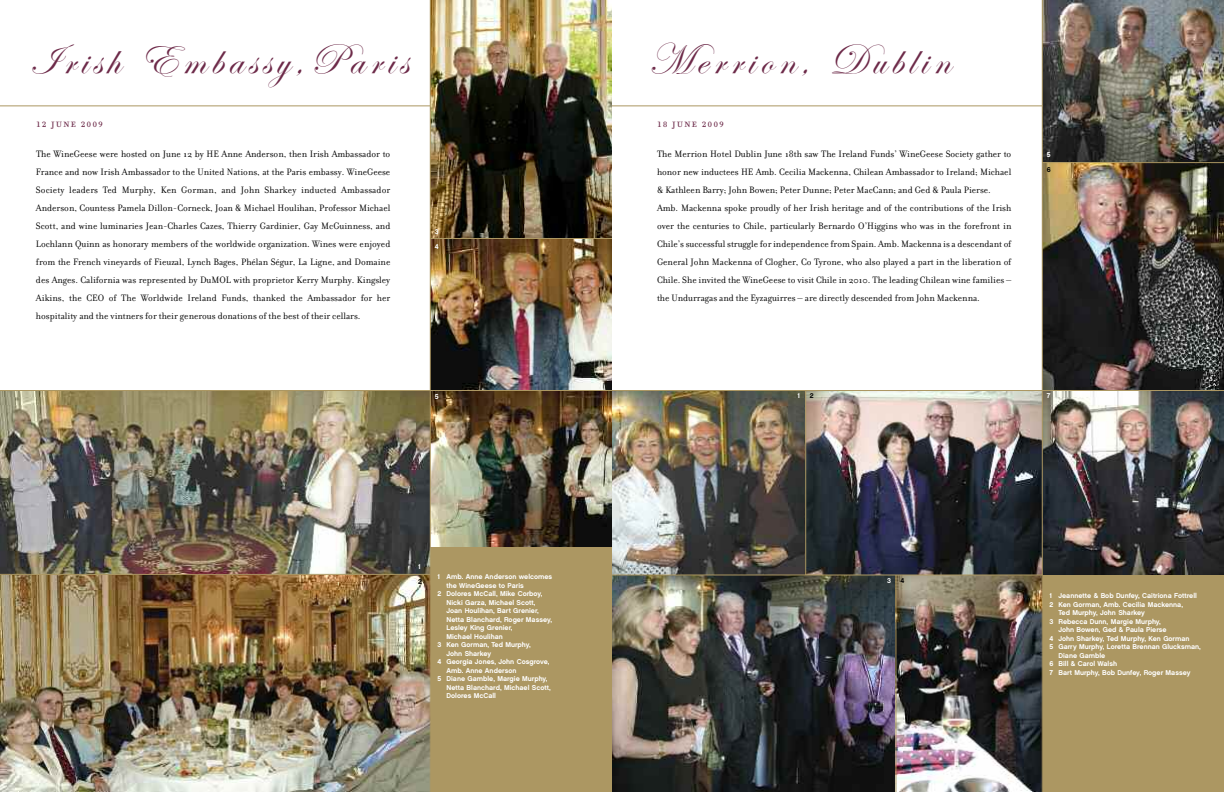
<style>
.page{position:relative;width:1224px;height:792px;background:#fff}
.page>*{position:absolute;margin:0;border:0;box-sizing:border-box;transform-origin:0 0}
.t1{font:44px "Edwardian Script ITC";letter-spacing:.12em;color:#6d2a49}
.t2{font:13px "Filosofia Small Caps";letter-spacing:.075em;color:#6d2a49}
.t3{font:10px/18px "Filosofia";color:#000;text-align:justify}
.t4{font:7px/15px "Chalet New York Nineteen Sixty";color:#fff}
.t5{font:7px "Chalet New York Nineteen Sixty";color:#000}
</style>
<div class="page">
<div style="left:430px;top:0;width:182px;height:792px;background:#ac9762"></div>
<hr style="left:0;top:105px;width:430px;height:1px;background:#ac9762">
<img style="left:0;top:575px;width:430px;height:217px">
<img style="left:0;top:391px;width:430px;height:183px">
<img style="left:431px;top:0;width:181px;height:238px">
<div style="left:1042px;top:0;width:182px;height:792px;background:#ac9762"></div>
<img style="left:1043px;top:0;width:181px;height:390px">
<img style="left:612px;top:391px;width:612px;height:184px">
<img style="left:612px;top:576px;width:430px;height:216px">
<hr style="left:1042px;top:162px;width:182px;height:1px;background:#ac9762">
<hr style="left:612px;top:105px;width:430px;height:1px;background:#ac9762">
<hr style="left:0;top:574px;width:430px;height:1px;background:#ac9762">
<img style="left:431px;top:239px;width:181px;height:308px">
<hr style="left:1042px;top:0;width:1px;height:792px;background:#ac9762">
<hr style="left:612px;top:574px;width:430px;height:2px;background:#ac9762">
<hr style="left:805px;top:390px;width:1px;height:185px;background:#ac9762">
<hr style="left:895px;top:575px;width:1px;height:217px;background:#ac9762">
<hr style="left:612px;top:390px;width:612px;height:1px;background:#ac9762">
<hr style="left:0;top:390px;width:612px;height:1px;background:#ac9762">
<h1 class="t1" style="left:29px;top:32px;width:380px">Irish Embassy,Paris</h1>
<h2 class="t2" style="left:36px;top:114px;width:69px">12 june 2009</h2>
<p class="t3" style="left:36px;top:144px;width:356px">The WineGeese were hosted on June 12 by HE Anne Anderson, then Irish Ambassador to France and now Irish Ambassador to the United Nations, at the Paris embassy. WineGeese Society leaders Ted Murphy, Ken Gorman, and John Sharkey inducted Ambassador Anderson, Countess Pamela Dillon-Corneck, Joan &amp; Michael Houlihan, Professor Michael Scott, and wine luminaries Jean-Charles Cazes, Thierry Gardinier, Gay McGuinness, and Lochlann Quinn as honorary members of the worldwide organization. Wines were enjoyed from the French vineyards of Fieuzal, Lynch Bages, Phélan Ségur, La Ligne, and Domaine des Anges. California was represented by DuMOL with proprietor Kerry Murphy. Kingsley Aikins, the CEO of The Worldwide Ireland Funds, thanked the Ambassador for her hospitality and the vintners for their generous donations of the best of their cellars.</p>
<p class="t4" style="left:435px;top:224px;width:5px">3<br>4</p>
<p class="t4" style="left:435px;top:389px;width:5px">5</p>
<p class="t4" style="left:418px;top:559px;width:4px">1</p>
<p class="t5" style="left:418px;top:577px;width:5px">2</p>
<p class="t4" style="left:438px;top:569px;width:116px">1 Amb. Anne Anderson welcomes</p>
<p class="t4" style="left:446px;top:578px;width:79px">the WineGeese to Paris</p>
<p class="t4" style="left:437px;top:586px;width:107px">2 Dolores McCall, Mike Corboy,</p>
<p class="t4" style="left:446px;top:595px;width:91px">Nicki Garza, Michael Scott,</p>
<p class="t4" style="left:446px;top:603px;width:94px">Joan Houlihan, Bart Grenier,</p>
<p class="t4" style="left:446px;top:612px;width:107px">Netta Blanchard, Roger Massey,</p>
<p class="t4" style="left:446px;top:620px;width:68px">Lesley King Grenier,</p>
<p class="t4" style="left:446px;top:629px;width:58px">Michael Houlihan</p>
<p class="t4" style="left:437px;top:637px;width:95px">3 Ken Gorman, Ted Murphy,</p>
<p class="t4" style="left:446px;top:646px;width:46px">John Sharkey</p>
<p class="t4" style="left:437px;top:654px;width:113px">4 Georgia Jones, John Cosgrove,</p>
<p class="t4" style="left:446px;top:663px;width:71px">Amb. Anne Anderson</p>
<p class="t4" style="left:437px;top:671px;width:112px">5 Diane Gamble, Margie Murphy,</p>
<p class="t4" style="left:446px;top:680px;width:106px">Netta Blanchard, Michael Scott,</p>
<p class="t4" style="left:446px;top:688px;width:51px">Dolores McCall</p>
<h1 class="t1" style="left:648px;top:32px;width:303px">Merrion, Dublin</h1>
<h2 class="t2" style="left:657px;top:114px;width:69px">18 june 2009</h2>
<p class="t3" style="left:657px;top:144px;width:356px;text-align:left">The Merrion Hotel Dublin June 18th saw The Ireland Funds’ WineGeese Society gather to honor new inductees HE Amb. Cecilia Mackenna, Chilean Ambassador to Ireland; Michael &amp; Kathleen Barry; John Bowen; Peter Dunne; Peter MacCann; and Ged &amp; Paula Pierse.<br>Amb. Mackenna spoke proudly of her Irish heritage and of the contributions of the Irish over the centuries to Chile, particularly Bernardo O’Higgins who was in the forefront in Chile’s successful struggle for independence from Spain. Amb. Mackenna is a descendant of General John Mackenna of Clogher, Co Tyrone, who also played a part in the liberation of Chile. She invited the WineGeese to visit Chile in 2010. The leading Chilean wine families – the Undurragas and the Eyzaguirres – are directly descended from John Mackenna.</p>
<p class="t4" style="left:1047px;top:147px;width:5px">5</p>
<p class="t5" style="left:1047px;top:165px;width:5px">6</p>
<p class="t4" style="left:798px;top:388px;width:4px">1</p>
<p class="t5" style="left:810px;top:391px;width:5px">2</p>
<p class="t4" style="left:1047px;top:388px;width:5px">7</p>
<p class="t4" style="left:887px;top:573px;width:5px">3</p>
<p class="t5" style="left:901px;top:577px;width:5px">4</p>
<p class="t4" style="left:1049px;top:588px;width:149px">1 Jeannette &amp; Bob Dunfey, Caitriona Fottrell</p>
<p class="t4" style="left:1049px;top:597px;width:135px">2 Ken Gorman, Amb. Cecilia Mackenna,</p>
<p class="t4" style="left:1058px;top:605px;width:88px">Ted Murphy, John Sharkey</p>
<p class="t4" style="left:1049px;top:614px;width:113px">3 Rebecca Dunn, Margie Murphy,</p>
<p class="t4" style="left:1058px;top:622px;width:110px">John Bowen, Ged &amp; Paula Pierse</p>
<p class="t4" style="left:1049px;top:631px;width:142px">4 John Sharkey, Ted Murphy, Ken Gorman</p>
<p class="t4" style="left:1049px;top:639px;width:153px">5 Garry Murphy, Loretta Brennan Glucksman,</p>
<p class="t4" style="left:1058px;top:648px;width:48px">Diane Gamble</p>
<p class="t4" style="left:1049px;top:656px;width:69px">6 Bill &amp; Carol Walsh</p>
<p class="t4" style="left:1049px;top:665px;width:142px">7 Bart Murphy, Bob Dunfey, Roger Massey</p>
</div>
